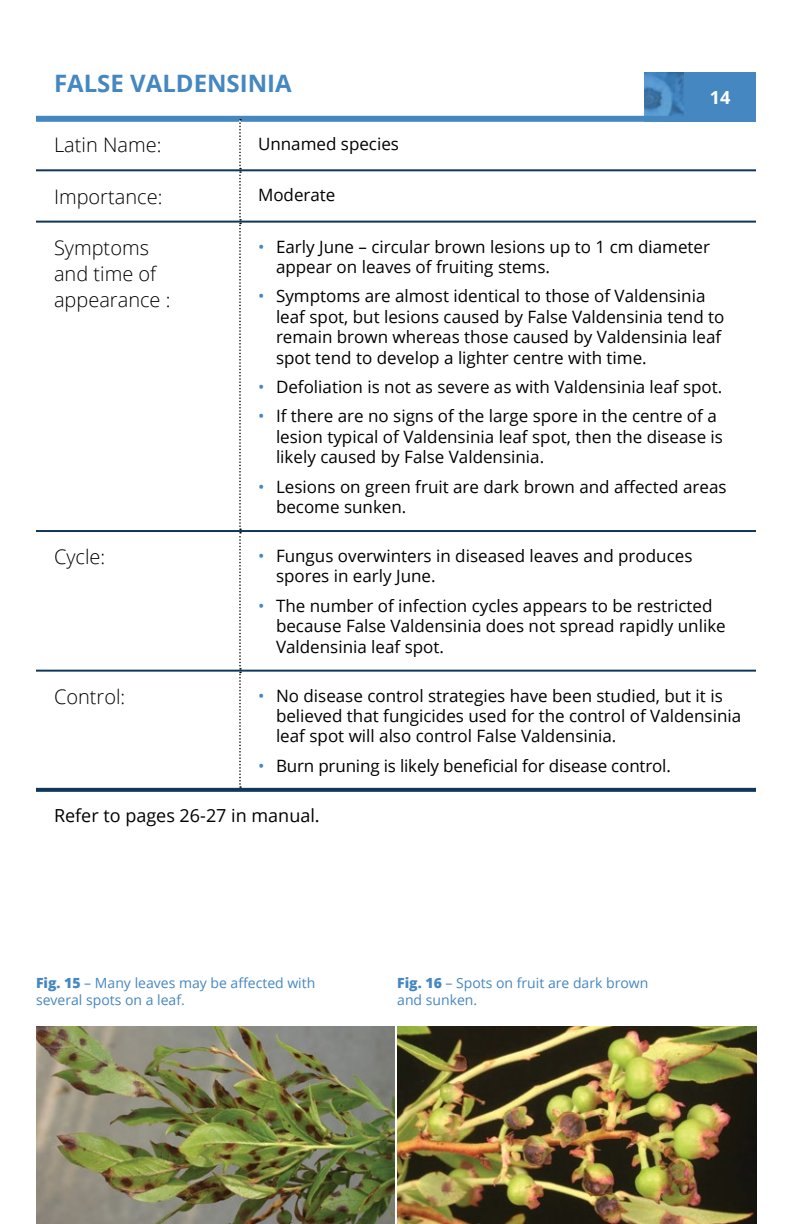
<style>
.page{position:relative;width:792px;height:1224px;background:#fff}
.page>*{position:absolute;margin:0;border:0;box-sizing:border-box;transform-origin:0 0}
.t1{font:700 24px "Open Sans";color:#4587c0}
.t2{font:300 20px/26px "Open Sans";color:#000}
.t3{font:18px "Open Sans";color:#000}
.t4{font:700 18px "Open Sans";color:#fff}
.t5{font:17px/20.4px "Open Sans";color:#000}
.t6{font:14px/16.8px "Open Sans";color:#4587c0}
.s1{color:#4587c0}
.s2{font-weight:800}
</style>
<div class="page">
<div style="left:684px;top:72px;width:72px;height:50px;background:#4587c0"></div>
<img style="left:644px;top:72px;width:40px;height:44px">
<div style="left:36px;top:116px;width:720px;height:6px;background:#4587c0"></div>
<svg style="left:239px;top:119px;width:2px;height:669px"></svg>
<hr style="left:36px;top:169px;width:204px;height:2px;background:#0f375a">
<hr style="left:240px;top:169px;width:516px;height:2px;background:#0f375a">
<hr style="left:36px;top:221px;width:204px;height:2px;background:#0f375a">
<hr style="left:240px;top:221px;width:516px;height:2px;background:#0f375a">
<hr style="left:36px;top:530px;width:204px;height:2px;background:#0f375a">
<hr style="left:240px;top:530px;width:516px;height:2px;background:#0f375a">
<hr style="left:36px;top:670px;width:204px;height:2px;background:#0f375a">
<hr style="left:240px;top:670px;width:516px;height:2px;background:#0f375a">
<svg style="left:36px;top:788px;width:204px;height:4px"></svg>
<svg style="left:240px;top:788px;width:516px;height:4px;background:#183e60"></svg>
<img style="left:36px;top:1026px;width:359px;height:198px">
<img style="left:397px;top:1026px;width:359px;height:198px">
<h1 class="t1" style="left:54px;top:66px;width:239px">FALSE VALDENSINIA</h1>
<p class="t4" style="left:710px;top:85px;width:22px">14</p>
<p class="t2" style="left:54px;top:132px;width:109px">Latin Name:</p>
<p class="t5" style="left:258px;top:133px;width:142px">Unnamed species</p>
<p class="t2" style="left:54px;top:183px;width:110px">Importance:</p>
<p class="t5" style="left:258px;top:185px;width:79px">Moderate</p>
<p class="t2" style="left:54px;top:234px;width:118px">Symptoms and time of appearance :</p>
<p class="t5" style="left:276px;top:236px;width:436px;text-indent:-18px"><span class="s1">•</span> Early June – circular brown lesions up to 1 cm diameter appear on leaves of fruiting stems.</p>
<p class="t5" style="left:276px;top:286px;width:450px;text-indent:-18px"><span class="s1">•</span> Symptoms are almost identical to those of Valdensinia leaf spot, but lesions caused by False Valdensinia tend to remain brown whereas those caused by Valdensinia leaf spot tend to develop a lighter centre with time.</p>
<p class="t5" style="left:258px;top:376px;width:466px"><span class="s1">•</span> Defoliation is not as severe as with Valdensinia leaf spot.</p>
<p class="t5" style="left:276px;top:406px;width:449px;text-indent:-18px"><span class="s1">•</span> If there are no signs of the large spore in the centre of a lesion typical of Valdensinia leaf spot, then the disease is likely caused by False Valdensinia.</p>
<p class="t5" style="left:276px;top:476px;width:452px;text-indent:-18px"><span class="s1">•</span> Lesions on green fruit are dark brown and affected areas become sunken.</p>
<p class="t2" style="left:54px;top:544px;width:53px">Cycle:</p>
<p class="t5" style="left:276px;top:545px;width:418px;text-indent:-18px"><span class="s1">•</span> Fungus overwinters in diseased leaves and produces spores in early June.</p>
<p class="t5" style="left:276px;top:595px;width:451px;text-indent:-18px"><span class="s1">•</span> The number of infection cycles appears to be restricted because False Valdensinia does not spread rapidly unlike<br>Valdensinia leaf spot.</p>
<p class="t2" style="left:54px;top:683px;width:73px">Control:</p>
<p class="t5" style="left:276px;top:685px;width:467px;text-indent:-18px"><span class="s1">•</span> No disease control strategies have been studied, but it is believed that fungicides used for the control of Valdensinia leaf spot will also control False Valdensinia.</p>
<p class="t5" style="left:258px;top:755px;width:414px"><span class="s1">•</span> Burn pruning is likely beneficial for disease control.</p>
<p class="t3" style="left:54px;top:803px;width:267px">Refer to pages 26-27 in manual.</p>
<p class="t6" style="left:36px;top:974px;width:281px"><span class="s2">Fig. 15</span> – Many leaves may be affected with several spots on a leaf.</p>
<p class="t6" style="left:397px;top:974px;width:253px"><span class="s2">Fig. 16</span> – Spots on fruit are dark brown and sunken.</p>
</div>
